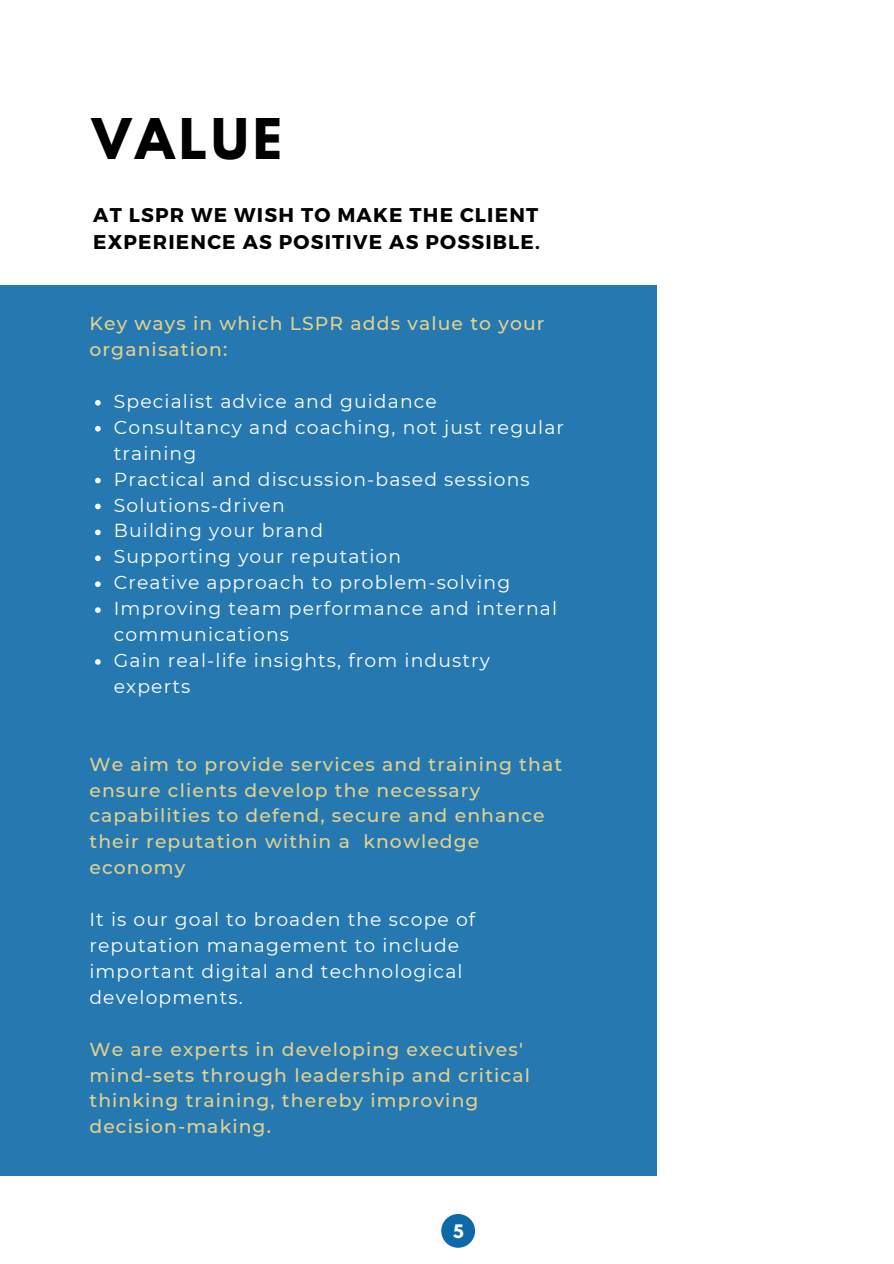
<style>
.page{position:relative;width:894px;height:1264px;background:#fff}
.page>*{position:absolute;margin:0;border:0;box-sizing:border-box;transform-origin:0 0}
.t1{font:700 49.65px "League Spartan";letter-spacing:.09em;color:#000}
.t2{font:700 19.8px/27px "Montserrat";letter-spacing:.06em;color:#000}
.t3{font:18.75px/26px "Montserrat";letter-spacing:.06em;color:#fff}
.t4{font:500 18.75px/26px "Montserrat";letter-spacing:.06em;color:#e4d28c}
.t5{font:700 16.5px "League Spartan";color:#fff}
</style>
<div class="page">
<div style="left:0;top:285px;width:656px;height:890px;background:#2678b1"></div>
<svg style="left:95px;top:400px;width:6px;height:5px"></svg>
<svg style="left:95px;top:426px;width:6px;height:5px"></svg>
<svg style="left:95px;top:478px;width:6px;height:5px"></svg>
<svg style="left:95px;top:503px;width:6px;height:6px"></svg>
<svg style="left:95px;top:529px;width:6px;height:6px"></svg>
<svg style="left:95px;top:555px;width:6px;height:6px"></svg>
<svg style="left:95px;top:581px;width:6px;height:6px"></svg>
<svg style="left:95px;top:607px;width:6px;height:6px"></svg>
<svg style="left:95px;top:659px;width:6px;height:5px"></svg>
<div style="left:441px;top:1213px;width:34px;height:34px;background:#0d69a8;border-radius:50%"></div>
<p class="t1" style="left:92px;top:114px;width:191px">VALUE</p>
<p class="t2" style="left:93px;top:200px;width:448px">AT LSPR WE WISH TO MAKE THE CLIENT<br>EXPERIENCE AS POSITIVE AS POSSIBLE.</p>
<p class="t4" style="left:89px;top:310px;width:456px">Key ways in which LSPR adds value to your organisation:</p>
<p class="t3" style="left:114px;top:388px;width:324px">Specialist advice and guidance</p>
<p class="t3" style="left:114px;top:414px;width:451px">Consultancy and coaching, not just regular training</p>
<p class="t3" style="left:114px;top:466px;width:417px">Practical and discussion-based sessions</p>
<p class="t3" style="left:114px;top:492px;width:172px">Solutions-driven</p>
<p class="t3" style="left:114px;top:517px;width:211px">Building your brand</p>
<p class="t3" style="left:114px;top:543px;width:289px">Supporting your reputation</p>
<p class="t3" style="left:114px;top:569px;width:398px">Creative approach to problem-solving</p>
<p class="t3" style="left:114px;top:595px;width:444px">Improving team performance and internal communications</p>
<p class="t3" style="left:114px;top:647px;width:377px">Gain real-life insights, from industry experts</p>
<p class="t4" style="left:89px;top:751px;width:474px">We aim to provide services and training that ensure clients develop the necessary capabilities to defend, secure and enhance their reputation within a knowledge economy</p>
<p class="t3" style="left:89px;top:906px;width:387px">It is our goal to broaden the scope of reputation management to include important digital and technological developments.</p>
<p class="t4" style="left:89px;top:1035px;width:442px">We are experts in developing executives' mind-sets through leadership and critical thinking training, thereby improving decision-making.</p>
<p class="t5" style="left:453px;top:1222px;width:12px">5</p>
</div>
